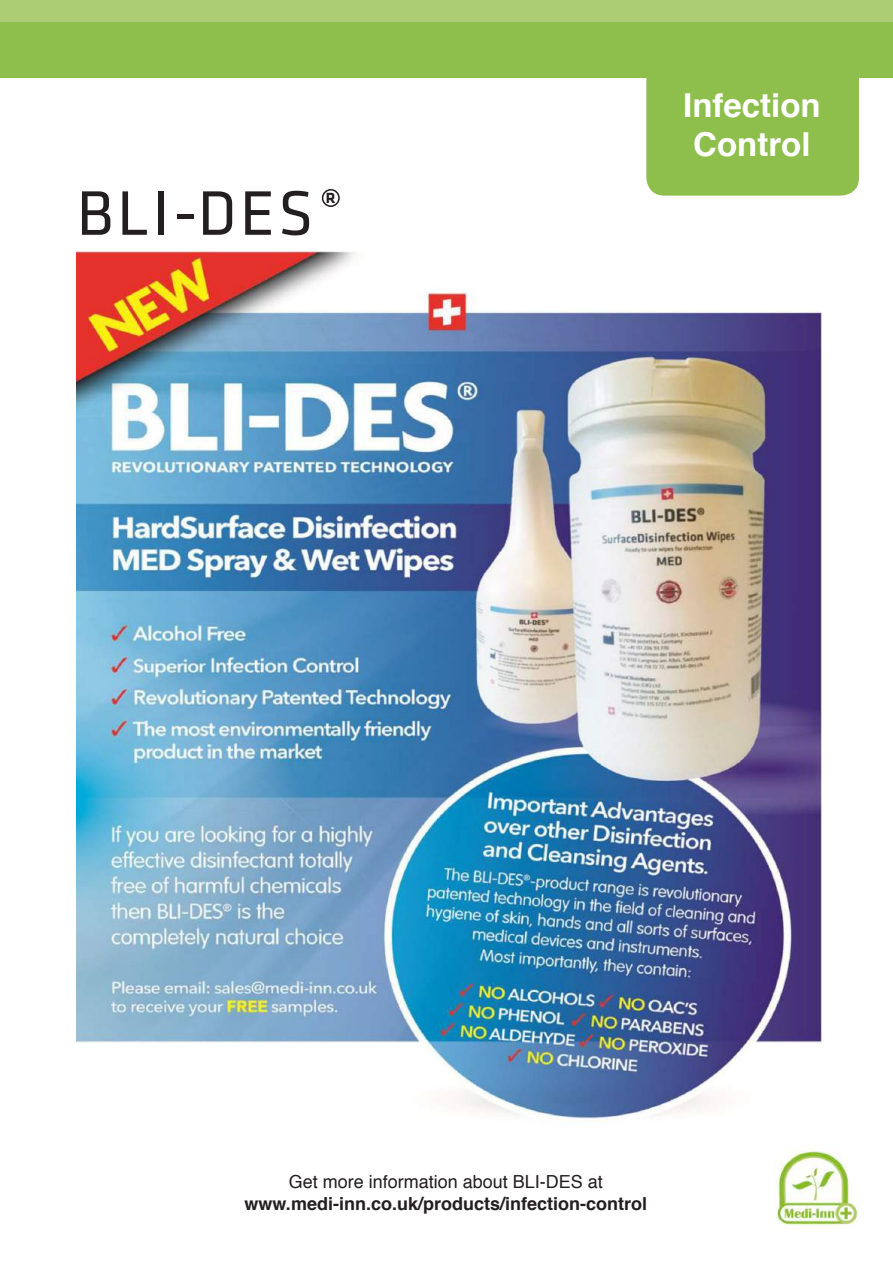
<style>
.page{position:relative;width:893px;height:1263px;background:#fff}
.page>*{position:absolute;margin:0;border:0;box-sizing:border-box;transform-origin:0 0}
.t1{font:65.25px "Klavika";letter-spacing:.05em;color:#231f20}
.t2{font:700 33px/39.6px "Helvetica";color:#fff;text-align:center}
.t3{font:700 18px "Helvetica";color:#231f20}
.t4{font:18px "Helvetica";color:#231f20}
.t5{font:700 15.3px "Klavika";color:#231f20}
</style>
<div class="page">
<div style="left:0;top:0;width:893px;height:78px;background:#8ebf4d"></div>
<div style="left:0;top:0;width:893px;height:21px;background:#accd74"></div>
<div style="left:322px;top:189px;width:18px;height:18px;border:2px solid #231f20;border-radius:50%"></div>
<img style="left:77px;top:251px;width:744px;height:871px">
<img style="left:775px;top:1147px;width:84px;height:81px">
<div style="left:646px;top:47px;width:213px;height:149px;background:#8ebf4d;border-radius:18px"></div>
<h1 class="t1" style="left:76px;top:178px;width:238px">BLI-DES</h1>
<p class="t5" style="left:326px;top:189px;width:11px">R</p>
<h2 class="t2" style="left:683px;top:86px;width:139px">Infection<br>Control</h2>
<p class="t4" style="left:289px;top:1168px;width:316px">Get more information about BLI-DES at</p>
<p class="t3" style="left:245px;top:1189px;width:404px">www.medi-inn.co.uk/products/infection-control</p>
</div>
